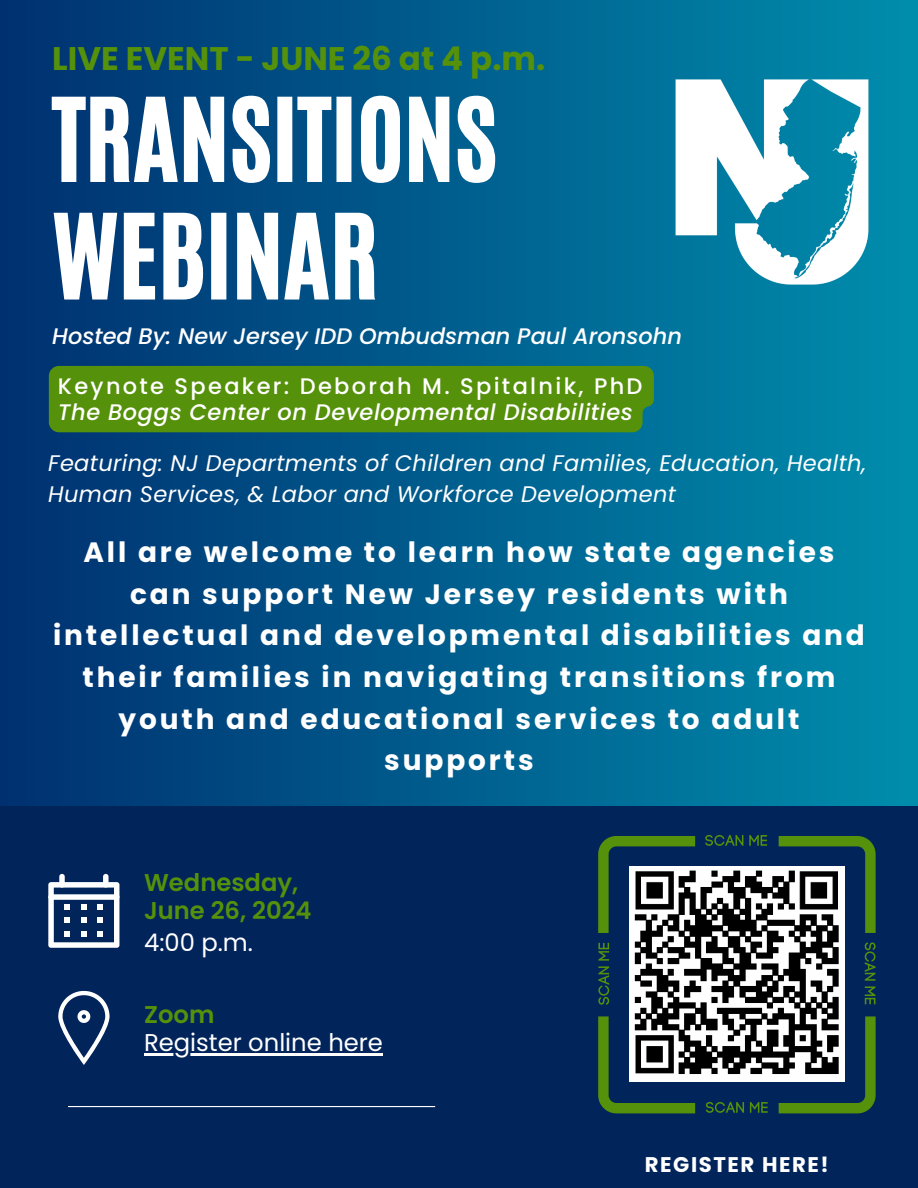
<style>
.page{position:relative;width:918px;height:1188px;background:#fff}
.page>*{position:absolute;margin:0;border:0;box-sizing:border-box;transform-origin:0 0}
.t1{font:98.1px "CA Generated";color:#fff}
.t2{font:96.45px "CA Generated";color:#fff}
.t3{font:700 32.7px "Poppins";color:#55910a}
.t4{font:700 27.9px/41.7px "Poppins";letter-spacing:.105em;color:#fff;text-align:center}
.t5{font:24.3px "Poppins";color:#fff}
.t6{font:600 24.3px/28.2px "Poppins";color:#55910a}
.t7{font:italic 22.5px/31.5px "Poppins";letter-spacing:.015em;color:#fff}
.t8{font:italic 500 22.5px/25.8px "Poppins";letter-spacing:.025em;color:#fff}
.t9{font:italic 500 22.5px "Poppins";color:#fff}
.t10{font:700 21.15px "Poppins";letter-spacing:.075em;color:#fff}
.s1{font-style:normal}
</style>
<div class="page">
<div style="left:0;top:0;width:918px;height:1188px;background:linear-gradient(to right,#003070,#008dac)"></div>
<div style="left:0;top:806px;width:918px;height:382px;background:#01245b"></div>
<hr style="left:68px;top:1106px;width:367px;height:1px;background:#fff">
<svg style="left:706px;top:835px;width:37px;height:1px"></svg>
<svg style="left:598px;top:836px;width:278px;height:277px"></svg>
<img style="left:629px;top:867px;width:215px;height:215px">
<svg style="left:48px;top:874px;width:71px;height:74px"></svg>
<svg style="left:58px;top:991px;width:52px;height:74px"></svg>
<hr style="left:144px;top:1053px;width:239px;height:2px;background:#fff">
<img style="left:659px;top:69px;width:227px;height:227px">
<div style="left:49px;top:366px;width:605px;height:66px;background:#55910a"></div>
<h1 class="t3" style="left:52px;top:35px;width:495px">LIVE EVENT - JUNE 26 at 4 p.m.</h1>
<h2 class="t2" style="left:52px;top:71px;width:446px">TRANSITIONS</h2>
<p class="t1" style="left:52px;top:186px;width:328px">WEBINAR</p>
<h1 class="t9" style="left:52px;top:320px;width:631px">Hosted By: New Jersey IDD Ombudsman Paul Aronsohn</h1>
<p class="t8" style="left:58px;top:373px;width:586px"><span class="s1">Keynote Speaker: Deborah M. Spitalnik, PhD<br></span>The Boggs Center on Developmental Disabilities</p>
<p class="t7" style="left:48px;top:447px;width:820px">Featuring: NJ Departments of Children and Families, Education, Health,<br>Human Services, &amp; Labor and Workforce Development</p>
<h5 class="t4" style="left:53px;top:532px;width:813px">All are welcome to learn how state agencies can support New Jersey residents with intellectual and developmental disabilities and their families in navigating transitions from youth and educational services to adult supports</h5>
<h4 class="t6" style="left:144px;top:869px;width:169px">Wednesday,<br>June 26, 2024</h4>
<h5 class="t5" style="left:144px;top:926px;width:110px">4:00 p.m.</h5>
<p class="t6" style="left:144px;top:1000px;width:72px">Zoom</p>
<h4 class="t5" style="left:144px;top:1025px;width:240px">Register online here</h4>
<h3 class="t10" style="left:645px;top:1150px;width:186px">REGISTER HERE!</h3>
</div>
